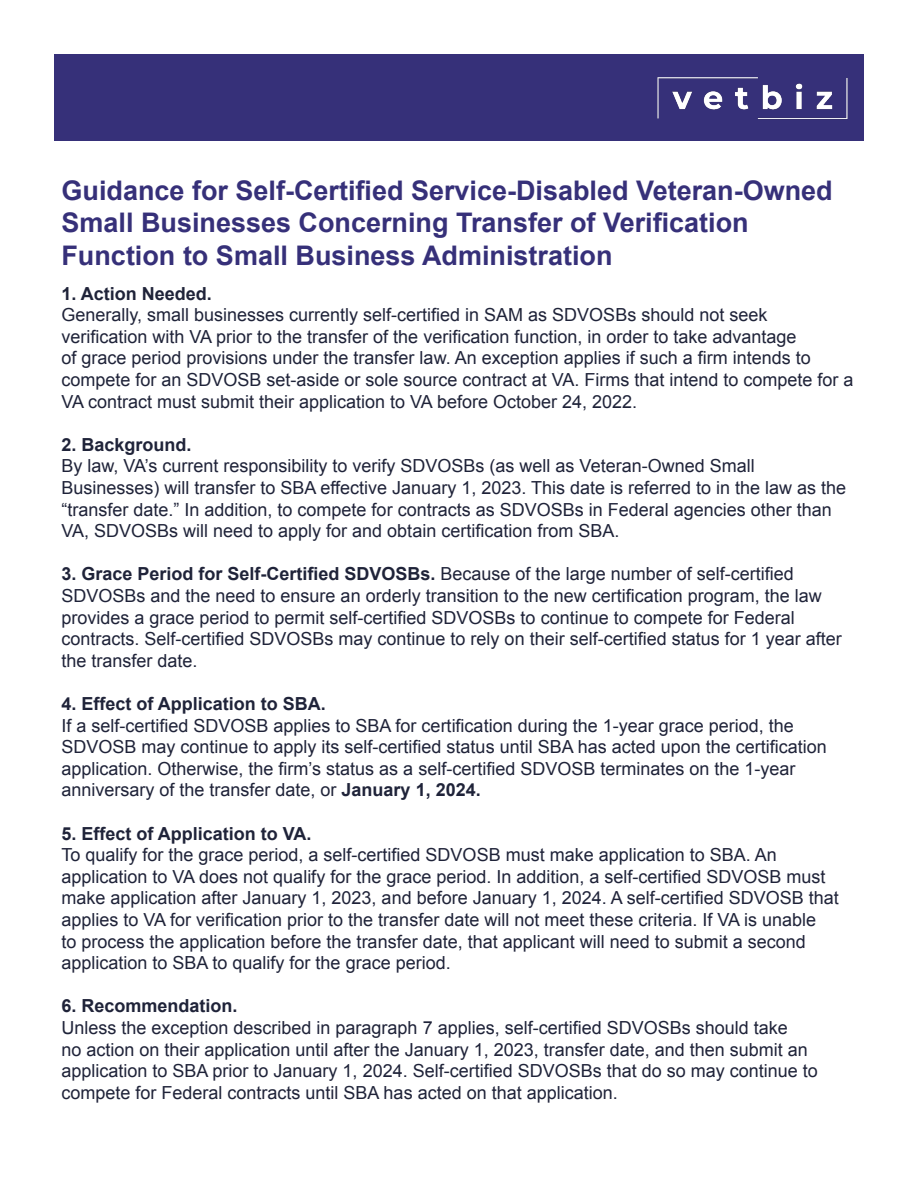
<style>
.page{position:relative;width:918px;height:1188px;background:#fff}
.page>*{position:absolute;margin:0;border:0;box-sizing:border-box;transform-origin:0 0}
.t1{font:700 27px/32.4px "Arial";color:#363079}
.t2{font:18px/21.6px "Arial";color:#1f2339}
.t3{font:700 18px "Arial";color:#1f2339}
.s1{font-weight:700}
</style>
<div class="page">
<div style="left:54px;top:54px;width:810px;height:86px;background:#363079"></div>
<img style="left:657px;top:77px;width:191px;height:43px">
<p class="t1" style="left:62px;top:175px;width:773px">Guidance for Self-Certified Service-Disabled Veteran-Owned<br>Small Businesses Concerning Transfer of Verification<br>Function to Small Business Administration</p>
<p class="t3" style="left:62px;top:281px;width:152px">1. Action Needed.</p>
<p class="t2" style="left:62px;top:304px;width:794px">Generally, small businesses currently self-certified in SAM as SDVOSBs should not seek verification with VA prior to the transfer of the verification function, in order to take advantage<br>of grace period provisions under the transfer law. An exception applies if such a firm intends to compete for an SDVOSB set-aside or sole source contract at VA. Firms that intend to compete for a VA contract must submit their application to VA before October 24, 2022.</p>
<p class="t3" style="left:62px;top:433px;width:132px">2. Background.</p>
<p class="t2" style="left:62px;top:455px;width:786px">By law, VA’s current responsibility to verify SDVOSBs (as well as Veteran-Owned Small Businesses) will transfer to SBA effective January 1, 2023. This date is referred to in the law as the “transfer date.” In addition, to compete for contracts as SDVOSBs in Federal agencies other than VA, SDVOSBs will need to apply for and obtain certification from SBA.</p>
<p class="t2" style="left:62px;top:563px;width:782px"><span class="s1">3. Grace Period for Self-Certified SDVOSBs.</span> Because of the large number of self-certified SDVOSBs and the need to ensure an orderly transition to the new certification program, the law provides a grace period to permit self-certified SDVOSBs to continue to compete for Federal contracts. Self-certified SDVOSBs may continue to rely on their self-certified status for 1 year after the transfer date.</p>
<p class="t3" style="left:62px;top:692px;width:266px">4. Effect of Application to SBA.</p>
<p class="t2" style="left:62px;top:715px;width:767px">If a self-certified SDVOSB applies to SBA for certification during the 1-year grace period, the SDVOSB may continue to apply its self-certified status until SBA has acted upon the certification application. Otherwise, the firm’s status as a self-certified SDVOSB terminates on the 1-year anniversary of the transfer date, or <span class="s1">January 1, 2024.</span></p>
<p class="t3" style="left:62px;top:821px;width:252px">5. Effect of Application to VA.</p>
<p class="t2" style="left:62px;top:844px;width:779px">To qualify for the grace period, a self-certified SDVOSB must make application to SBA. An application to VA does not qualify for the grace period. In addition, a self-certified SDVOSB must make application after January 1, 2023, and before January 1, 2024. A self-certified SDVOSB that applies to VA for verification prior to the transfer date will not meet these criteria. If VA is unable<br>to process the application before the transfer date, that applicant will need to submit a second application to SBA to qualify for the grace period.</p>
<p class="t3" style="left:62px;top:994px;width:178px">6. Recommendation.</p>
<p class="t2" style="left:62px;top:1017px;width:758px">Unless the exception described in paragraph 7 applies, self-certified SDVOSBs should take<br>no action on their application until after the January 1, 2023, transfer date, and then submit an application to SBA prior to January 1, 2024. Self-certified SDVOSBs that do so may continue to compete for Federal contracts until SBA has acted on that application.</p>
</div>
